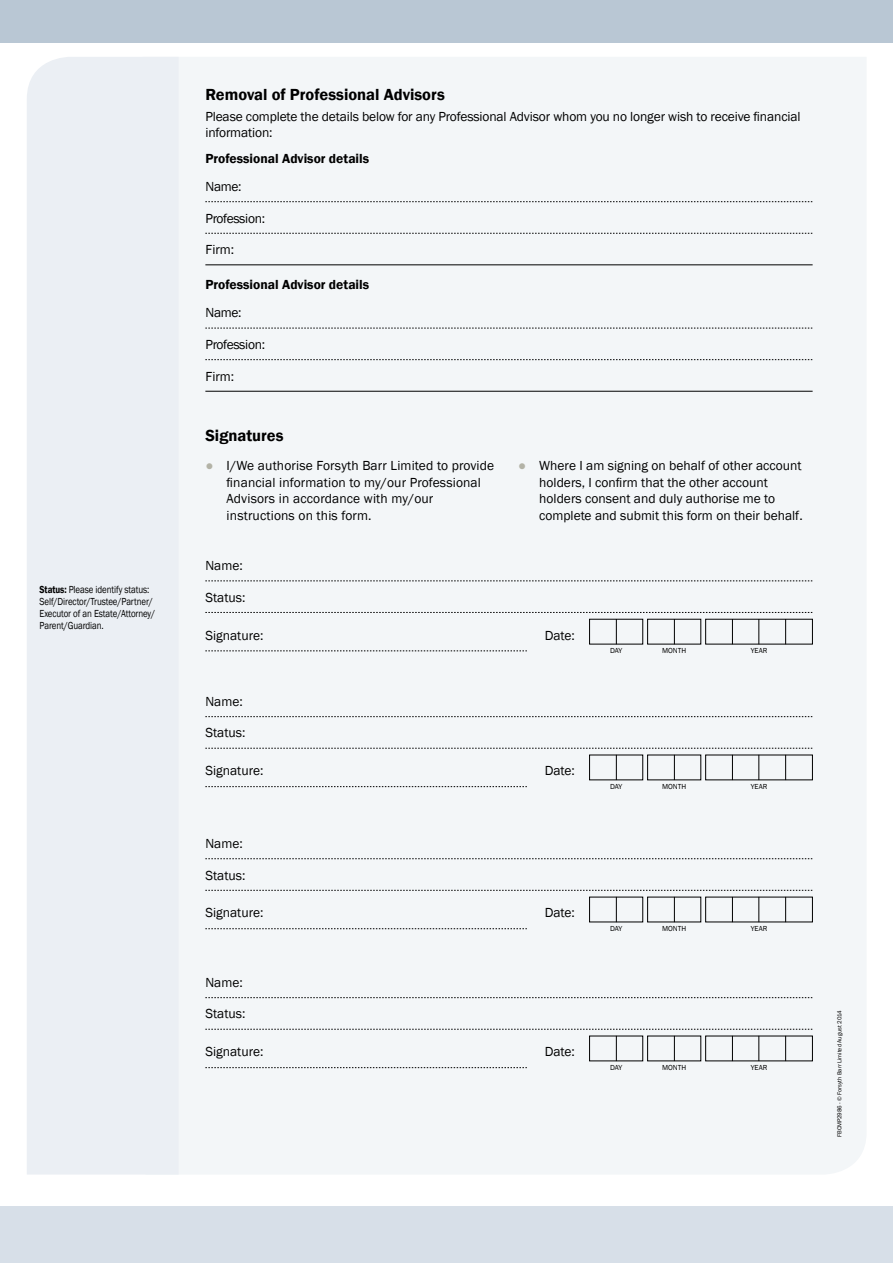
<style>
.page{position:relative;width:893px;height:1263px;background:#fff}
.page>*{position:absolute;margin:0;border:0;box-sizing:border-box;transform-origin:0 0}
.t1{font:600 16.5px "Franklin Gothic";color:#000}
.t2{font:13.5px/16.5px "Franklin Gothic";color:#000}
.t3{font:600 13.5px "Franklin Gothic";color:#000}
.t4{font:13.5px "Franklin Gothic";letter-spacing:-.025em;color:#000}
.t5{font:10.5px/12px "Franklin Gothic";letter-spacing:-.01em;color:#000;scale:.85 1}
.t6{font:7.5px "Franklin Gothic";color:#000}
.t7{font:6px "Franklin Gothic";color:#000}
.s1{font-weight:600}
.s2{color:#b3b3a7}
</style>
<div class="page">
<div style="left:179px;top:57px;width:687px;height:1117px;background:#f3f6f8"></div>
<div style="left:0;top:0;width:893px;height:43px;background:#b9c7d4"></div>
<div style="left:0;top:1206px;width:893px;height:57px;background:#d7dfe8"></div>
<div style="left:27px;top:57px;width:152px;height:1117px;background:#ebeff4"></div>
<svg style="left:205px;top:201px;width:608px;height:1px"></svg>
<svg style="left:205px;top:233px;width:608px;height:1px"></svg>
<hr style="left:205px;top:264px;width:608px;height:1px;background:#000">
<svg style="left:205px;top:328px;width:608px;height:1px"></svg>
<svg style="left:205px;top:359px;width:608px;height:1px"></svg>
<hr style="left:205px;top:391px;width:608px;height:1px;background:#000">
<svg style="left:616px;top:619px;width:1px;height:25px"></svg>
<svg style="left:732px;top:619px;width:1px;height:25px"></svg>
<svg style="left:674px;top:619px;width:1px;height:25px"></svg>
<svg style="left:759px;top:619px;width:1px;height:25px"></svg>
<svg style="left:785px;top:619px;width:1px;height:25px"></svg>
<svg style="left:205px;top:651px;width:322px;height:1px"></svg>
<svg style="left:616px;top:755px;width:1px;height:25px"></svg>
<svg style="left:732px;top:755px;width:1px;height:25px"></svg>
<svg style="left:674px;top:755px;width:1px;height:25px"></svg>
<svg style="left:759px;top:755px;width:1px;height:25px"></svg>
<svg style="left:785px;top:755px;width:1px;height:25px"></svg>
<svg style="left:205px;top:786px;width:322px;height:1px"></svg>
<svg style="left:616px;top:897px;width:1px;height:25px"></svg>
<svg style="left:732px;top:897px;width:1px;height:25px"></svg>
<svg style="left:674px;top:897px;width:1px;height:25px"></svg>
<svg style="left:759px;top:897px;width:1px;height:25px"></svg>
<svg style="left:785px;top:897px;width:1px;height:25px"></svg>
<svg style="left:205px;top:928px;width:322px;height:1px"></svg>
<svg style="left:616px;top:1036px;width:1px;height:25px"></svg>
<svg style="left:732px;top:1036px;width:1px;height:25px"></svg>
<svg style="left:674px;top:1036px;width:1px;height:25px"></svg>
<svg style="left:759px;top:1036px;width:1px;height:25px"></svg>
<svg style="left:785px;top:1036px;width:1px;height:25px"></svg>
<svg style="left:205px;top:1067px;width:322px;height:1px"></svg>
<svg style="left:205px;top:581px;width:607px;height:1px"></svg>
<svg style="left:205px;top:716px;width:607px;height:1px"></svg>
<svg style="left:205px;top:858px;width:607px;height:1px"></svg>
<svg style="left:205px;top:997px;width:607px;height:1px"></svg>
<svg style="left:205px;top:612px;width:607px;height:1px"></svg>
<svg style="left:205px;top:748px;width:607px;height:1px"></svg>
<svg style="left:205px;top:890px;width:607px;height:1px"></svg>
<svg style="left:205px;top:1029px;width:607px;height:1px"></svg>
<p class="t5" style="left:40px;top:584px;width:138px"><span class="s1">Status:</span> Please identify status:<br>Self/Director/Trustee/Partner/<br>Executor of an Estate/Attorney/<br>Parent/Guardian.</p>
<p class="t1" style="left:205px;top:84px;width:241px">Removal of Professional Advisors</p>
<p class="t2" style="left:205px;top:108px;width:597px">Please complete the details below for any Professional Advisor whom you no longer wish to receive financial information:</p>
<p class="t3" style="left:205px;top:150px;width:165px">Professional Advisor details</p>
<p class="t2" style="left:206px;top:179px;width:38px">Name:</p>
<p class="t4" style="left:206px;top:210px;width:61px">Profession:</p>
<p class="t2" style="left:206px;top:242px;width:30px">Firm:</p>
<p class="t3" style="left:205px;top:276px;width:165px">Professional Advisor details</p>
<p class="t2" style="left:206px;top:305px;width:38px">Name:</p>
<p class="t4" style="left:206px;top:336px;width:61px">Profession:</p>
<p class="t2" style="left:206px;top:368px;width:30px">Firm:</p>
<p class="t1" style="left:205px;top:425px;width:80px">Signatures</p>
<p class="t2" style="left:227px;top:458px;width:269px;text-indent:-21px"><span class="s2">●</span> I/We authorise Forsyth Barr Limited to provide financial information to my/our Professional Advisors in accordance with my/our instructions on this form.</p>
<p class="t2" style="left:539px;top:458px;width:265px;text-indent:-21px"><span class="s2">●</span> Where I am signing on behalf of other account holders, I confirm that the other account holders consent and duly authorise me to complete and submit this form on their behalf.</p>
<p class="t2" style="left:205px;top:558px;width:39px">Name:</p>
<p class="t2" style="left:205px;top:589px;width:42px">Status:</p>
<p class="t2" style="left:205px;top:627px;width:60px">Signature:</p>
<p class="t2" style="left:205px;top:693px;width:39px">Name:</p>
<p class="t2" style="left:205px;top:725px;width:42px">Status:</p>
<p class="t2" style="left:205px;top:763px;width:60px">Signature:</p>
<p class="t2" style="left:205px;top:835px;width:39px">Name:</p>
<p class="t2" style="left:205px;top:867px;width:42px">Status:</p>
<p class="t2" style="left:205px;top:905px;width:60px">Signature:</p>
<p class="t2" style="left:205px;top:974px;width:39px">Name:</p>
<p class="t2" style="left:545px;top:627px;width:32px">Date:</p>
<p class="t6" style="left:610px;top:646px;width:14px">DAY</p>
<p class="t6" style="left:662px;top:646px;width:26px">MONTH</p>
<p class="t6" style="left:751px;top:646px;width:18px">YEAR</p>
<p class="t2" style="left:545px;top:763px;width:32px">Date:</p>
<p class="t6" style="left:610px;top:782px;width:14px">DAY</p>
<p class="t6" style="left:662px;top:782px;width:26px">MONTH</p>
<p class="t6" style="left:751px;top:782px;width:18px">YEAR</p>
<p class="t2" style="left:545px;top:905px;width:32px">Date:</p>
<p class="t6" style="left:610px;top:924px;width:14px">DAY</p>
<p class="t6" style="left:662px;top:924px;width:26px">MONTH</p>
<p class="t6" style="left:751px;top:924px;width:18px">YEAR</p>
<p class="t2" style="left:205px;top:1006px;width:42px">Status:</p>
<p class="t7" style="left:836px;top:1137px;width:128px;rotate:-90deg">FBCMP2986 - © Forsyth Barr Limited August 2014</p>
<p class="t2" style="left:205px;top:1044px;width:60px">Signature:</p>
<p class="t2" style="left:545px;top:1044px;width:32px">Date:</p>
<p class="t6" style="left:610px;top:1063px;width:14px">DAY</p>
<p class="t6" style="left:662px;top:1063px;width:26px">MONTH</p>
<p class="t6" style="left:751px;top:1063px;width:18px">YEAR</p>
</div>
